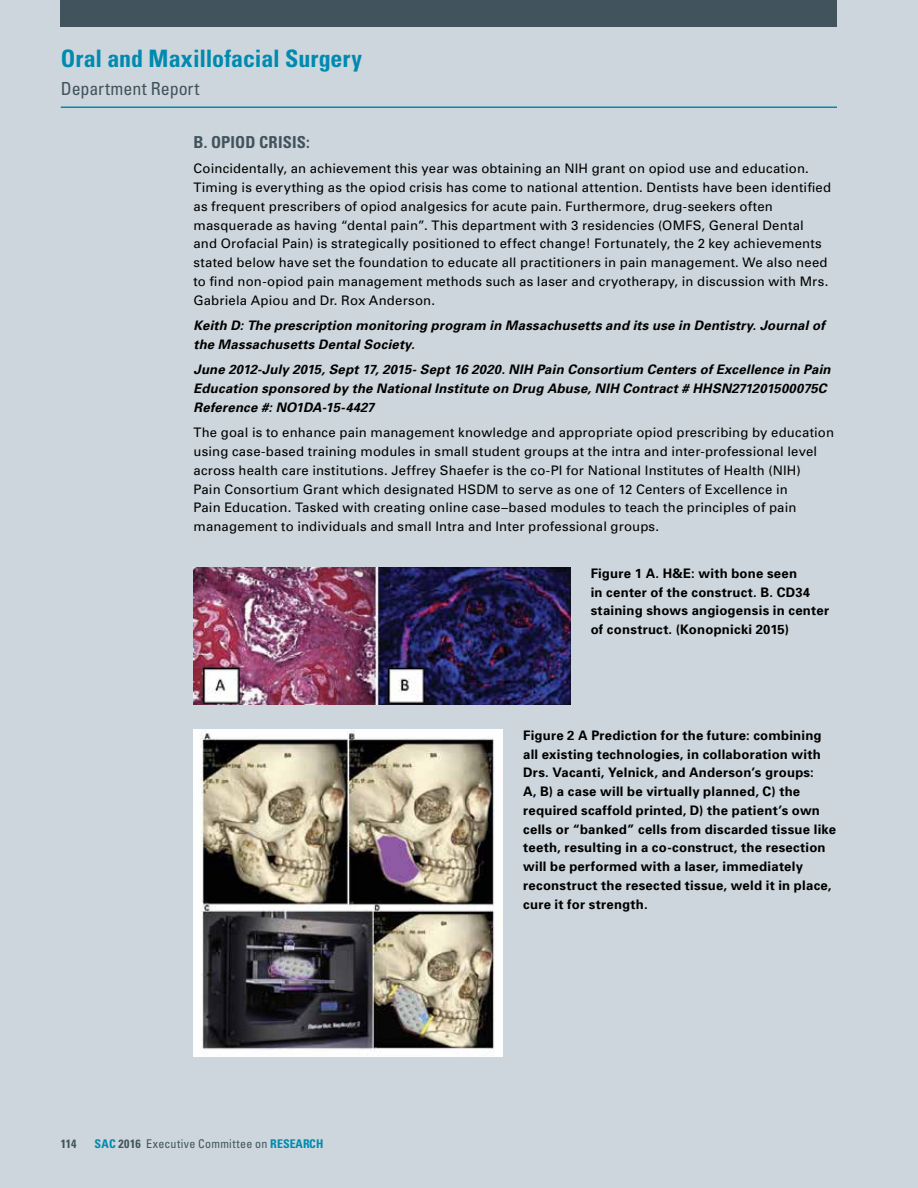
<style>
.page{position:relative;width:918px;height:1188px;background:#cdd6dc}
.page>*{position:absolute;margin:0;border:0;box-sizing:border-box;transform-origin:0 0}
.t1{font:700 condensed 24px "Univers";color:#008ab0}
.t2{font:condensed 18px "Univers";color:#41535d}
.t3{font:700 condensed 16.5px "Univers";letter-spacing:.005em;color:#41535d}
.t4{font:13.2px/18.8px "Univers";letter-spacing:.015em;color:#000}
.t5{font:700 13.2px/18.8px "Univers";letter-spacing:.02em;color:#000}
.t6{font:italic 700 13.2px/18.8px "Univers";letter-spacing:.015em;color:#000}
.t7{font:condensed 12px "Univers";letter-spacing:.02em;color:#41535d}
.t8{font:700 condensed 12px "Univers";color:#41535d}
.s1{font-weight:700;color:#008ab0}
.s2{font-weight:700}
</style>
<div class="page">
<hr style="left:61px;top:106px;width:776px;height:2px;background:#008ab0">
<div style="left:61px;top:0;width:776px;height:27px;background:#41535d"></div>
<img style="left:194px;top:567px;width:376px;height:138px">
<img style="left:194px;top:729px;width:309px;height:328px">
<h1 class="t1" style="left:61px;top:44px;width:303px">Oral and Maxillofacial Surgery</h1>
<h2 class="t2" style="left:61px;top:77px;width:140px">Department Report</h2>
<p class="t3" style="left:194px;top:132px;width:118px">B. OPIOD CRISIS:</p>
<p class="t4" style="left:194px;top:159px;width:639px">Coincidentally, an achievement this year was obtaining an NIH grant on opiod use and education.<br>Timing is everything as the opiod crisis has come to national attention. Dentists have been identified as frequent prescribers of opiod analgesics for acute pain. Furthermore, drug-seekers often masquerade as having “dental pain”. This department with 3 residencies (OMFS, General Dental<br>and Orofacial Pain) is strategically positioned to effect change! Fortunately, the 2 key achievements stated below have set the foundation to educate all practitioners in pain management. We also need to find non-opiod pain management methods such as laser and cryotherapy, in discussion with Mrs.<br>Gabriela Apiou and Dr. Rox Anderson.</p>
<p class="t6" style="left:194px;top:316px;width:633px">Keith D: The prescription monitoring program in Massachusetts and its use in Dentistry. Journal of the Massachusetts Dental Society.</p>
<p class="t6" style="left:194px;top:360px;width:639px">June 2012-July 2015, Sept 17, 2015- Sept 16 2020. NIH Pain Consortium Centers of Excellence in Pain<br>Education sponsored by the National Institute on Drug Abuse, NIH Contract # HHSN271201500075C<br>Reference #: NO1DA-15-4427</p>
<p class="t4" style="left:194px;top:423px;width:642px">The goal is to enhance pain management knowledge and appropriate opiod prescribing by education using case-based training modules in small student groups at the intra and inter-professional level across health care institutions. Jeffrey Shaefer is the co-PI for National Institutes of Health (NIH)<br>Pain Consortium Grant which designated HSDM to serve as one of 12 Centers of Excellence in<br>Pain Education. Tasked with creating online case–based modules to teach the principles of pain management to individuals and small Intra and Inter professional groups.</p>
<p class="t5" style="left:591px;top:563px;width:240px">Figure 1 A. H&amp;E: with bone seen<br>in center of the construct. B. CD34 staining shows angiogensis in center of construct. (Konopnicki 2015)</p>
<p class="t8" style="left:61px;top:1136px;width:17px">114</p>
<p class="t7" style="left:94px;top:1136px;width:230px"><span class="s1">SAC</span> <span class="s2">2016</span> Executive Committee on <span class="s1">RESEARCH</span></p>
<p class="t5" style="left:523px;top:725px;width:314px">Figure 2 A Prediction for the future: combining all existing technologies, in collaboration with Drs. Vacanti, Yelnick, and Anderson’s groups:<br>A, B) a case will be virtually planned, C) the required scaffold printed, D) the patient’s own cells or “banked” cells from discarded tissue like teeth, resulting in a co-construct, the resection will be performed with a laser, immediately reconstruct the resected tissue, weld it in place, cure it for strength.</p>
</div>
